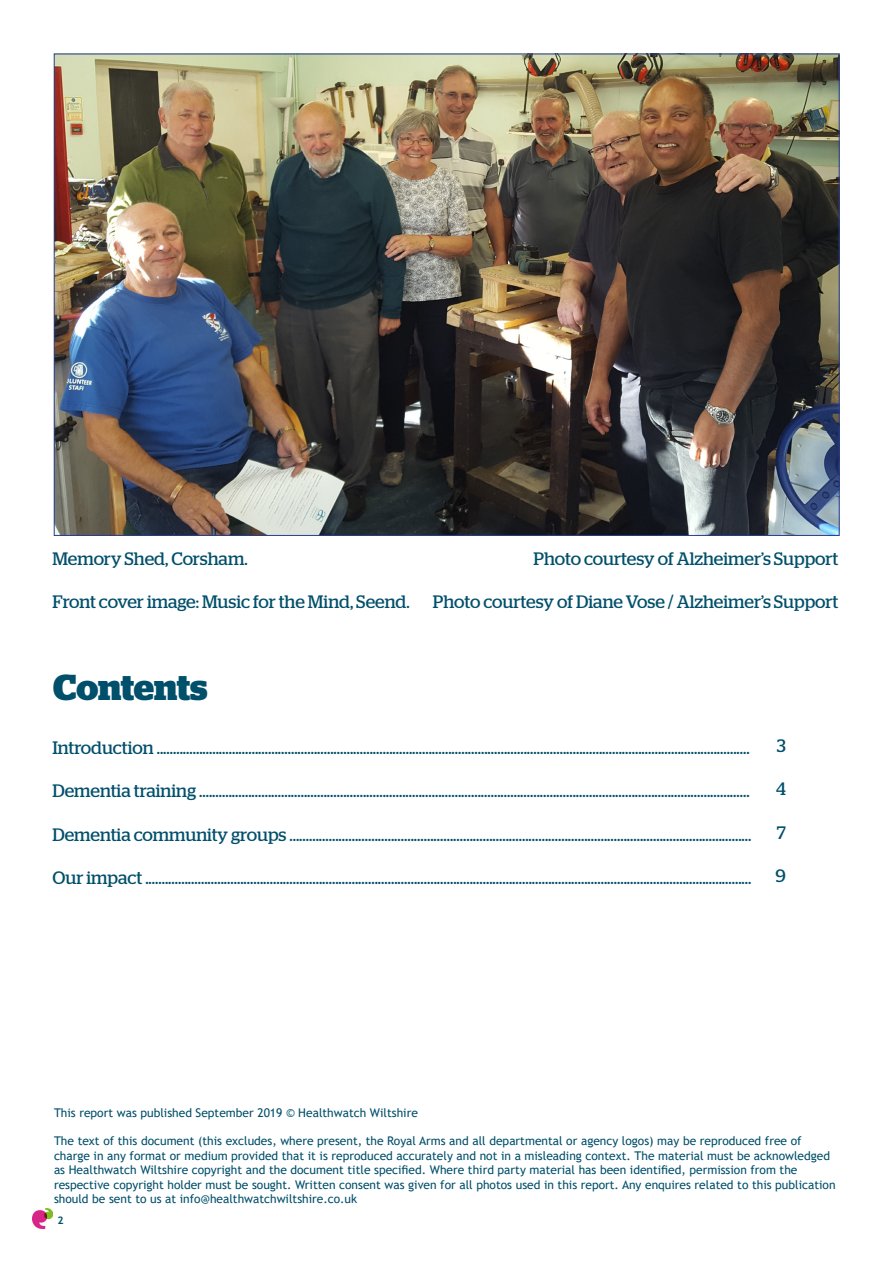
<style>
.page{position:relative;width:893px;height:1263px;background:#fff}
.page>*{position:absolute;margin:0;border:0;box-sizing:border-box;transform-origin:0 0}
.t1{font:700 36px "Stag";letter-spacing:-.005em;color:#004f6b}
.t2{font:18px "Stag";color:#004f6b}
.t3{font:12px/14.4px "Trebuchet MS";color:#004f6b}
.t4{font:700 10.5px "Trebuchet MS";color:#004f6b}
</style>
<div class="page">
<img style="left:33px;top:1209px;width:20px;height:19px">
<img style="left:56px;top:56px;width:781px;height:478px">
<p class="t2" style="left:52px;top:548px;width:197px">Memory Shed, Corsham.</p>
<p class="t2" style="left:534px;top:548px;width:306px">Photo courtesy of Alzheimer’s Support</p>
<p class="t2" style="left:52px;top:591px;width:359px">Front cover image: Music for the Mind, Seend.</p>
<p class="t2" style="left:433px;top:591px;width:407px">Photo courtesy of Diane Vose / Alzheimer’s Support</p>
<p class="t1" style="left:53px;top:666px;width:156px">Contents</p>
<p class="t2" style="left:52px;top:737px;width:699px">Introduction .....................................................................................................................................................................................</p>
<p class="t2" style="left:52px;top:780px;width:699px">Dementia training ........................................................................................................................................................................</p>
<p class="t2" style="left:52px;top:824px;width:700px">Dementia community groups .............................................................................................................................................</p>
<p class="t2" style="left:52px;top:867px;width:701px">Our impact .........................................................................................................................................................................................</p>
<p class="t2" style="left:777px;top:735px;width:11px">3</p>
<p class="t2" style="left:776px;top:779px;width:11px">4</p>
<p class="t2" style="left:777px;top:822px;width:11px">7</p>
<p class="t2" style="left:776px;top:865px;width:12px">9</p>
<p class="t3" style="left:54px;top:1105px;width:365px">This report was published September 2019 © Healthwatch Wiltshire</p>
<p class="t3" style="left:54px;top:1134px;width:783px">The text of this document (this excludes, where present, the Royal Arms and all departmental or agency logos) may be reproduced free of charge in any format or medium provided that it is reproduced accurately and not in a misleading context. The material must be acknowledged as Healthwatch Wiltshire copyright and the document title specified. Where third party material has been identified, permission from the respective copyright holder must be sought. Written consent was given for all photos used in this report. Any enquires related to this publication should be sent to us at info@healthwatchwiltshire.co.uk</p>
<p class="t4" style="left:57px;top:1214px;width:8px">2</p>
</div>
